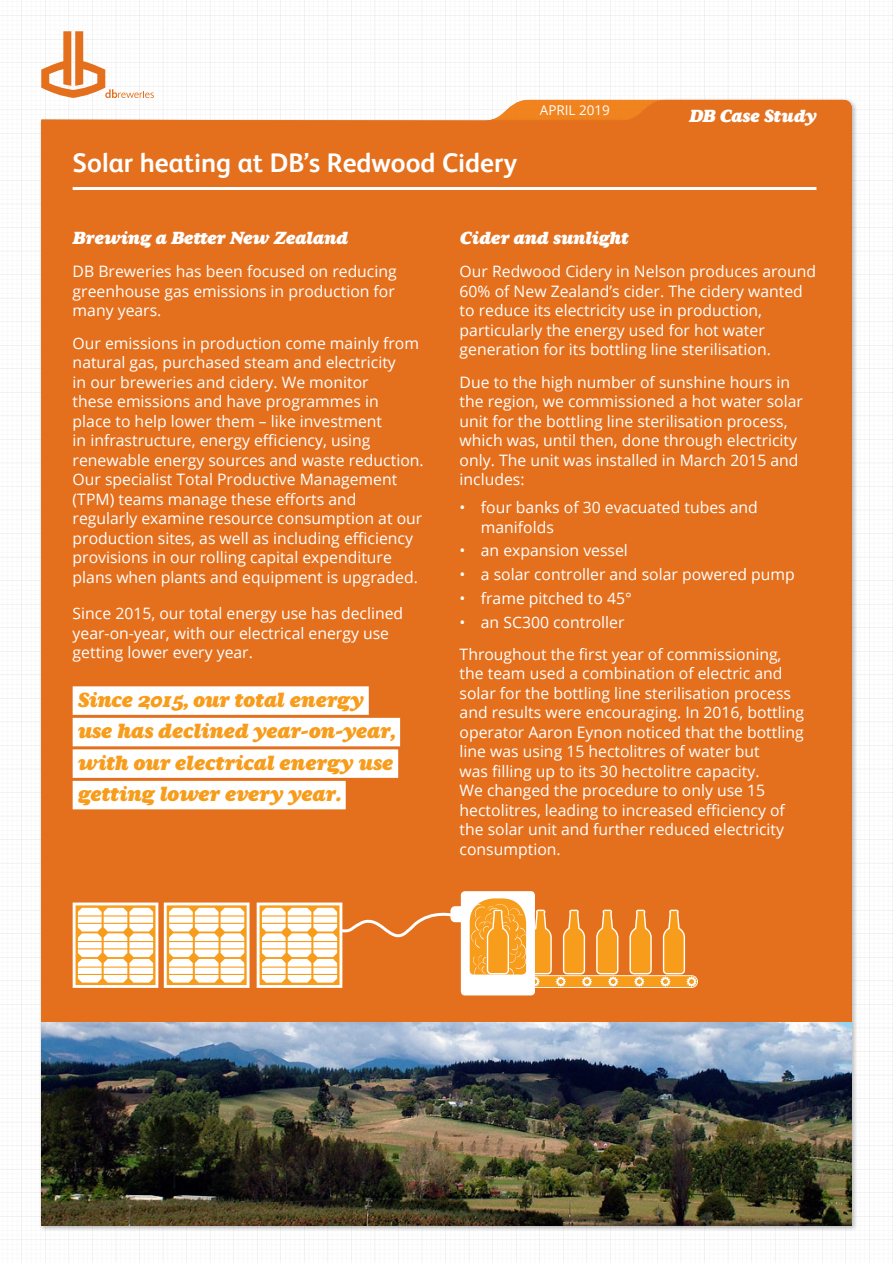
<style>
.page{position:relative;width:893px;height:1263px;background:#fff}
.page>*{position:absolute;margin:0;border:0;box-sizing:border-box;transform-origin:0 0}
.Heading_2_-white{font:700 27px "HEINEKEN Core";color:#fff}
.Quote_Quote_Body{font:italic 21px/31.5px "Aurea Ultra";letter-spacing:-.02em;color:#f89c1c}
.Heading_4{font:italic 18px "Aurea Ultra";color:#fff}
.Normal_-white{font:15.75px/19.5px "Open Sans";color:#fff}
.Normal_-white-2{font:13.5px "Open Sans";color:#fff}
</style>
<div class="page">
<img style="left:0;top:0;width:893px;height:1263px">
<div style="left:41px;top:100px;width:811px;height:923px;background:#e4701e"></div>
<img style="left:41px;top:1023px;width:811px;height:202px">
<div style="left:73px;top:686px;width:296px;height:29px;background:#fff"></div>
<div style="left:73px;top:718px;width:327px;height:28px;background:#fff"></div>
<div style="left:73px;top:749px;width:325px;height:29px;background:#fff"></div>
<div style="left:73px;top:781px;width:273px;height:28px;background:#fff"></div>
<hr style="left:73px;top:187px;width:743px;height:3px;background:#fff">
<svg style="left:41px;top:31px;width:113px;height:67px"></svg>
<svg style="left:73px;top:891px;width:625px;height:104px"></svg>
<p class="Heading_2_-white" style="left:73px;top:144px;width:446px">Solar heating at DB’s Redwood Cidery</p>
<p class="Normal_-white-2" style="left:540px;top:101px;width:72px">APRIL 2019</p>
<p class="Heading_4" style="left:689px;top:105px;width:129px">DB Case Study</p>
<p class="Heading_4" style="left:73px;top:227px;width:277px">Brewing a Better New Zealand</p>
<p class="Normal_-white" style="left:73px;top:261px;width:326px;text-align:justify">DB Breweries has been focused on reducing greenhouse gas emissions in production for many years.</p>
<p class="Normal_-white" style="left:73px;top:333px;width:353px">Our emissions in production come mainly from natural gas, purchased steam and electricity<br>in our breweries and cidery. We monitor<br>these emissions and have programmes in<br>place to help lower them – like investment<br>in infrastructure, energy efficiency, using renewable energy sources and waste reduction.<br>Our specialist Total Productive Management (TPM) teams manage these efforts and regularly examine resource consumption at our production sites, as well as including efficiency provisions in our rolling capital expenditure plans when plants and equipment is upgraded.</p>
<p class="Normal_-white" style="left:73px;top:603px;width:332px">Since 2015, our total energy use has declined year-on-year, with our electrical energy use getting lower every year.</p>
<p class="Quote_Quote_Body" style="left:78px;top:684px;width:319px">Since 2015, our total energy use has declined year-on-year, with our electrical energy use getting lower every year.</p>
<p class="Heading_4" style="left:460px;top:227px;width:170px">Cider and sunlight</p>
<p class="Normal_-white" style="left:460px;top:261px;width:358px">Our Redwood Cidery in Nelson produces around 60% of New Zealand’s cider. The cidery wanted to reduce its electricity use in production, particularly the energy used for hot water generation for its bottling line sterilisation.</p>
<p class="Normal_-white" style="left:460px;top:372px;width:345px">Due to the high number of sunshine hours in the region, we commissioned a hot water solar unit for the bottling line sterilisation process, which was, until then, done through electricity only. The unit was installed in March 2015 and includes:</p>
<p class="Normal_-white" style="left:481px;top:497px;width:279px;text-indent:-21px">• four banks of 30 evacuated tubes and manifolds</p>
<p class="Normal_-white" style="left:460px;top:540px;width:170px">• an expansion vessel</p>
<p class="Normal_-white" style="left:460px;top:564px;width:337px">• a solar controller and solar powered pump</p>
<p class="Normal_-white" style="left:460px;top:588px;width:174px">• frame pitched to 45°</p>
<p class="Normal_-white" style="left:460px;top:612px;width:166px">• an SC300 controller</p>
<p class="Normal_-white" style="left:460px;top:644px;width:346px">Throughout the first year of commissioning, the team used a combination of electric and solar for the bottling line sterilisation process and results were encouraging. In 2016, bottling operator Aaron Eynon noticed that the bottling line was using 15 hectolitres of water but<br>was filling up to its 30 hectolitre capacity.<br>We changed the procedure to only use 15 hectolitres, leading to increased efficiency of the solar unit and further reduced electricity consumption.</p>
</div>
